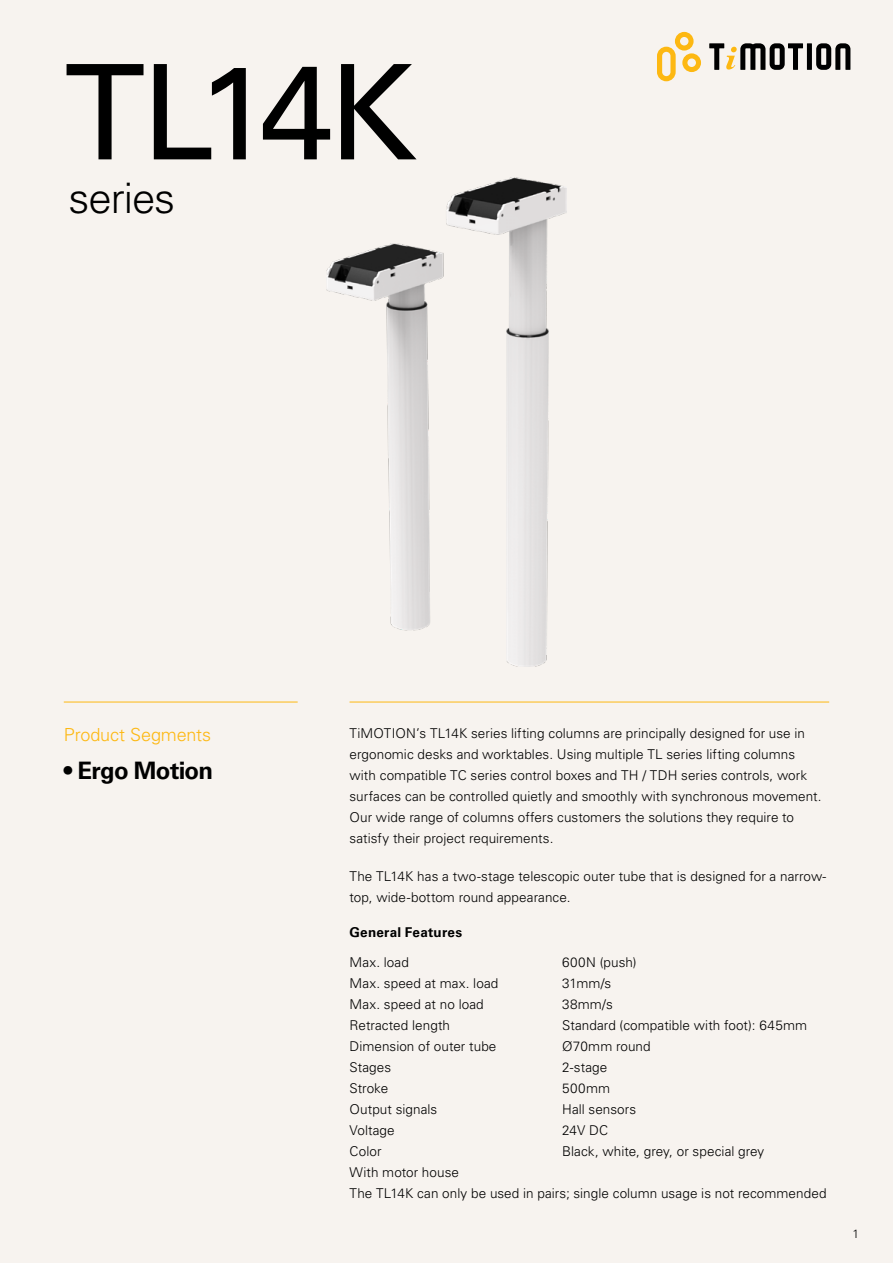
<style>
.page{position:relative;width:893px;height:1263px;background:#f7f3ef}
.page>*{position:absolute;margin:0;border:0;box-sizing:border-box;transform-origin:0 0}
.t1{font:132px "Univers LT Std";letter-spacing:-.06em;color:#000}
.t2{font:300 42px "Univers LT Std";letter-spacing:-.025em;color:#000}
.t3{font:700 24px "Univers LT Std";letter-spacing:-.03em;color:#000}
.t4{font:300 18px "Univers LT Std";letter-spacing:-.005em;color:#fdb812}
.t5{font:300 13.5px/21px "Univers LT Std";letter-spacing:.005em;color:#000}
.t6{font:700 13.5px "Univers LT Std";letter-spacing:.015em;color:#000}
.t7{font:300 12px "Univers LT Std";color:#000}
</style>
<div class="page">
<hr style="left:350px;top:702px;width:479px;height:1px;background:#fdb812">
<hr style="left:64px;top:702px;width:234px;height:1px;background:#fdb812">
<svg style="left:657px;top:32px;width:44px;height:49px"></svg>
<div style="left:807px;top:43px;width:5px;height:27px;background:#000"></div>
<svg style="left:816px;top:43px;width:34px;height:27px"></svg>
<svg style="left:709px;top:43px;width:94px;height:27px"></svg>
<img style="left:326px;top:178px;width:240px;height:488px">
<h1 class="t1" style="left:64px;top:34px;width:355px">TL14K</h1>
<h2 class="t2" style="left:69px;top:173px;width:108px">series</h2>
<h3 class="t4" style="left:64px;top:724px;width:149px">Product Segments</h3>
<h3 class="t3" style="left:64px;top:757px;width:151px">• Ergo Motion</h3>
<p class="t5" style="left:350px;top:722px;width:473px">TiMOTION’s TL14K series lifting columns are principally designed for use in ergonomic desks and worktables. Using multiple TL series lifting columns with compatible TC series control boxes and TH / TDH series controls, work surfaces can be controlled quietly and smoothly with synchronous movement.<br>Our wide range of columns offers customers the solutions they require to satisfy their project requirements.</p>
<p class="t5" style="left:350px;top:865px;width:478px">The TL14K has a two-stage telescopic outer tube that is designed for a narrow&shy;top, wide-bottom round appearance.</p>
<p class="t6" style="left:350px;top:924px;width:114px">General Features</p>
<p class="t5" style="left:350px;top:951px;width:61px">Max. load</p>
<p class="t5" style="left:562px;top:951px;width:76px">600N (push)</p>
<p class="t5" style="left:350px;top:972px;width:150px">Max. speed at max. load</p>
<p class="t5" style="left:562px;top:972px;width:51px">31mm/s</p>
<p class="t5" style="left:350px;top:993px;width:136px">Max. speed at no load</p>
<p class="t5" style="left:562px;top:993px;width:52px">38mm/s</p>
<p class="t5" style="left:350px;top:1014px;width:102px">Retracted length</p>
<p class="t5" style="left:562px;top:1014px;width:247px">Standard (compatible with foot): 645mm</p>
<p class="t5" style="left:350px;top:1035px;width:148px">Dimension of outer tube</p>
<p class="t5" style="left:562px;top:1035px;width:90px">Ø70mm round</p>
<p class="t5" style="left:350px;top:1056px;width:43px">Stages</p>
<p class="t5" style="left:562px;top:1056px;width:47px">2-stage</p>
<p class="t5" style="left:350px;top:1077px;width:40px">Stroke</p>
<p class="t5" style="left:562px;top:1077px;width:49px">500mm</p>
<p class="t5" style="left:350px;top:1098px;width:89px">Output signals</p>
<p class="t5" style="left:562px;top:1098px;width:76px">Hall sensors</p>
<p class="t5" style="left:350px;top:1119px;width:47px">Voltage</p>
<p class="t5" style="left:562px;top:1119px;width:47px">24V DC</p>
<p class="t5" style="left:350px;top:1140px;width:34px">Color</p>
<p class="t5" style="left:562px;top:1140px;width:204px">Black, white, grey, or special grey</p>
<p class="t5" style="left:350px;top:1161px;width:478px">With motor house<br>The TL14K can only be used in pairs; single column usage is not recommended</p>
<p class="t7" style="left:852px;top:1226px;width:8px">1</p>
</div>
